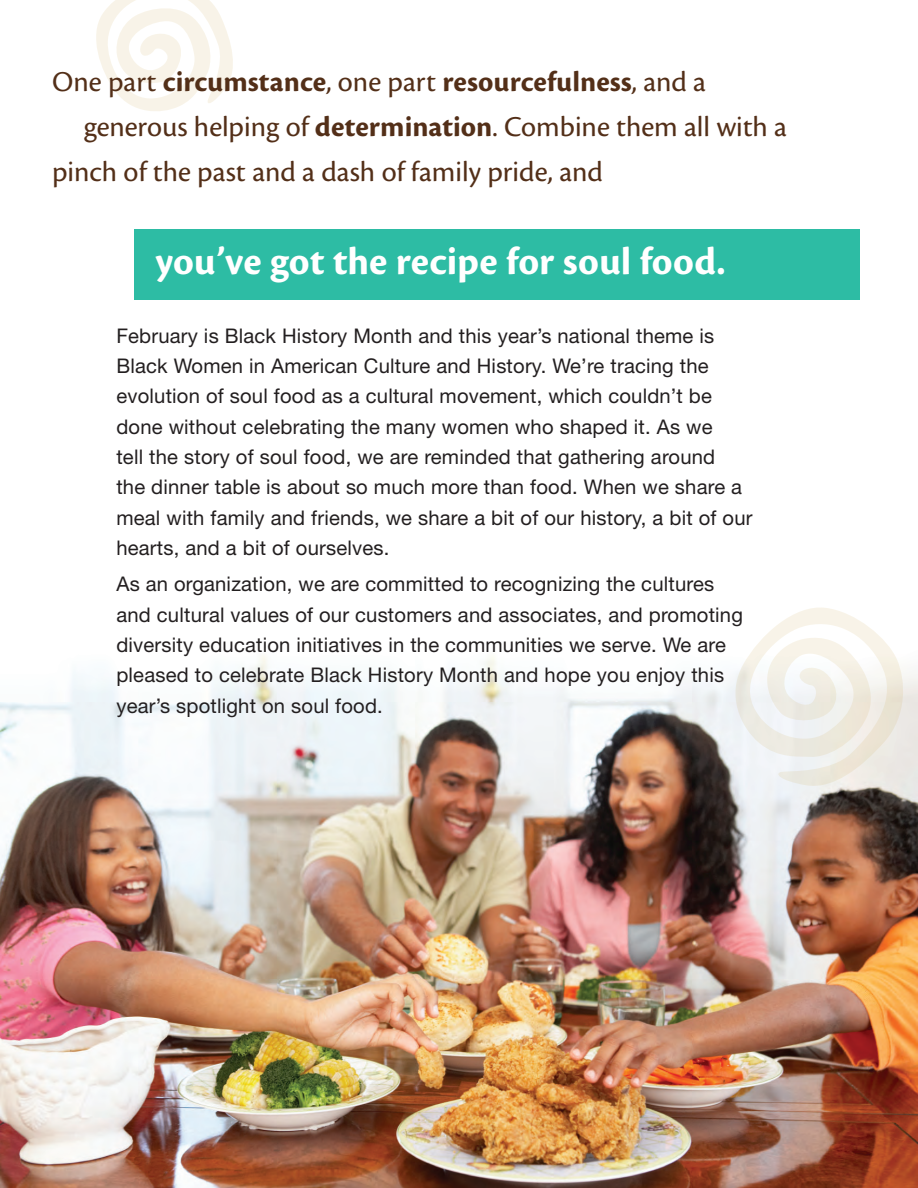
<style>
.page{position:relative;width:918px;height:1188px;background:#fff}
.page>*{position:absolute;margin:0;border:0;box-sizing:border-box;transform-origin:0 0}
.t1{font:700 40.5px "Cronos Pro";letter-spacing:.005em;color:#fff}
.t2{font:29.85px/44.8px "Cronos Pro";color:#532f18}
.t3{font:700 29.85px "Cronos Pro";color:#532f18}
.t4{font:20.25px/30.3px "Helvetica Neue LT Std";letter-spacing:.01em;color:#231f20}
.s1{font-weight:400}
.s2{font-weight:700}
</style>
<div class="page">
<img style="left:0;top:655px;width:917px;height:533px">
<svg style="left:726px;top:607px;width:181px;height:183px"></svg>
<svg style="left:96px;top:0;width:137px;height:111px"></svg>
<div style="left:135px;top:229px;width:725px;height:70px;background:#2dbca4"></div>
<p class="t3" style="left:52px;top:65px;width:656px"><span class="s1">One part</span> circumstance<span class="s1">, one part</span> resourcefulness<span class="s1">, and a</span></p>
<p class="t2" style="left:52px;top:104px;width:737px;text-indent:32px">generous helping of <span class="s2">determination</span>. Combine them all with a pinch of the past and a dash of family pride, and</p>
<p class="t1" style="left:155px;top:238px;width:572px">you’ve got the recipe for soul food.</p>
<p class="t4" style="left:116px;top:320px;width:638px">February is Black History Month and this year’s national theme is Black Women in American Culture and History. We’re tracing the evolution of soul food as a cultural movement, which couldn’t be done without celebrating the many women who shaped it. As we<br>tell the story of soul food, we are reminded that gathering around<br>the dinner table is about so much more than food. When we share a meal with family and friends, we share a bit of our history, a bit of our hearts, and a bit of ourselves.</p>
<p class="t4" style="left:116px;top:569px;width:628px">As an organization, we are committed to recognizing the cultures and cultural values of our customers and associates, and promoting diversity education initiatives in the communities we serve. We are pleased to celebrate Black History Month and hope you enjoy this year’s spotlight on soul food.</p>
</div>
